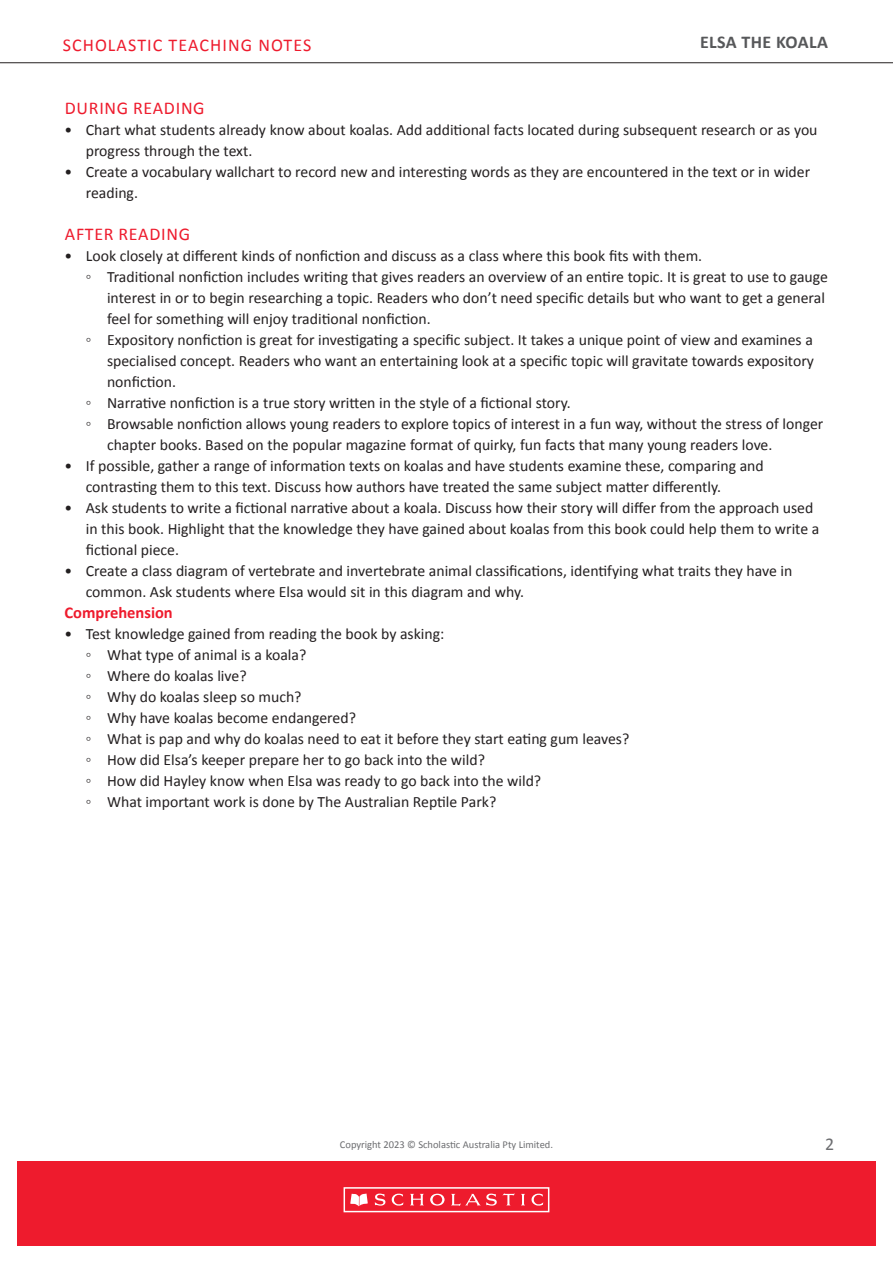
<style>
.page{position:relative;width:893px;height:1263px;background:#fff}
.page>*{position:absolute;margin:0;border:0;box-sizing:border-box;transform-origin:0 0}
.SUB_HEAD_2{font:18px "Calibri";letter-spacing:.04em;color:#ee1b2d}
.SUB_HEAD_2-2{font:18px "Calibri";letter-spacing:.06em;color:#ee1b2d}
.t1{font:700 18px "Calibri";letter-spacing:.02em;color:#57585a}
.t2{font:18px "Calibri";color:#6c6d70}
.SUB_HEAD_3{font:700 16.5px "Calibri";color:#ee1b2d}
.t3{font:15.75px/21px "Calibri";color:#231f20}
.t4{font:10.5px "Calibri";color:#6c6d70}
</style>
<div class="page">
<div style="left:17px;top:1161px;width:859px;height:85px;background:#ee1b2d"></div>
<div style="left:344px;top:1187px;width:205px;height:25px;border:2px solid #fff"></div>
<svg style="left:350px;top:1193px;width:18px;height:13px"></svg>
<svg style="left:375px;top:1193px;width:28px;height:13px"></svg>
<svg style="left:410px;top:1194px;width:14px;height:11px"></svg>
<svg style="left:521px;top:1194px;width:4px;height:11px"></svg>
<svg style="left:531px;top:1193px;width:12px;height:13px"></svg>
<svg style="left:430px;top:1194px;width:15px;height:11px"></svg>
<svg style="left:451px;top:1193px;width:64px;height:13px"></svg>
<hr style="left:0;top:62px;width:893px;height:1px;background:#231f20">
<p class="SUB_HEAD_2-2" style="left:63px;top:32px;width:250px">SCHOLASTIC TEACHING NOTES</p>
<p class="t1" style="left:700px;top:30px;width:129px">ELSA THE KOALA</p>
<p class="SUB_HEAD_2" style="left:65px;top:95px;width:141px">DURING READING</p>
<p class="t3" style="left:86px;top:118px;width:733px;text-indent:-21px">• Chart what students already know about koalas. Add additional facts located during subsequent research or as you progress through the text.</p>
<p class="t3" style="left:86px;top:160px;width:726px;text-indent:-21px">• Create a vocabulary wallchart to record new and interesting words as they are encountered in the text or in wider reading.</p>
<p class="SUB_HEAD_2" style="left:65px;top:221px;width:127px">AFTER READING</p>
<p class="t3" style="left:65px;top:244px;width:639px">• Look closely at different kinds of nonfiction and discuss as a class where this book fits with them.</p>
<p class="t3" style="left:107px;top:265px;width:722px;text-indent:-21px">◦ Traditional nonfiction includes writing that gives readers an overview of an entire topic. It is great to use to gauge interest in or to begin researching a topic. Readers who don’t need specific details but who want to get a general feel for something will enjoy traditional nonfiction.</p>
<p class="t3" style="left:107px;top:328px;width:708px;text-align:justify;text-indent:-21px">◦ Expository nonfiction is great for investigating a specific subject. It takes a unique point of view and examines a specialised concept. Readers who want an entertaining look at a specific topic will gravitate towards expository nonfiction.</p>
<p class="t3" style="left:86px;top:391px;width:486px">◦ Narrative nonfiction is a true story written in the style of a fictional story.</p>
<p class="t3" style="left:107px;top:412px;width:718px;text-indent:-21px">◦ Browsable nonfiction allows young readers to explore topics of interest in a fun way, without the stress of longer chapter books. Based on the popular magazine format of quirky, fun facts that many young readers love.</p>
<p class="t3" style="left:86px;top:454px;width:679px;text-indent:-21px">• If possible, gather a range of information texts on koalas and have students examine these, comparing and contrasting them to this text. Discuss how authors have treated the same subject matter differently.</p>
<p class="t3" style="left:86px;top:496px;width:735px;text-indent:-21px">• Ask students to write a fictional narrative about a koala. Discuss how their story will differ from the approach used in this book. Highlight that the knowledge they have gained about koalas from this book could help them to write a fictional piece.</p>
<p class="t3" style="left:86px;top:559px;width:708px;text-indent:-21px">• Create a class diagram of vertebrate and invertebrate animal classifications, identifying what traits they have in common. Ask students where Elsa would sit in this diagram and why.</p>
<p class="SUB_HEAD_3" style="left:65px;top:600px;width:110px">Comprehension</p>
<p class="t3" style="left:65px;top:622px;width:381px">• Test knowledge gained from reading the book by asking:</p>
<p class="t3" style="left:86px;top:643px;width:222px">◦ What type of animal is a koala?</p>
<p class="t3" style="left:86px;top:664px;width:162px">◦ Where do koalas live?</p>
<p class="t3" style="left:86px;top:685px;width:217px">◦ Why do koalas sleep so much?</p>
<p class="t3" style="left:86px;top:706px;width:272px">◦ Why have koalas become endangered?</p>
<p class="t3" style="left:86px;top:727px;width:545px">◦ What is pap and why do koalas need to eat it before they start eating gum leaves?</p>
<p class="t3" style="left:86px;top:748px;width:401px">◦ How did Elsa’s keeper prepare her to go back into the wild?</p>
<p class="t3" style="left:86px;top:769px;width:457px">◦ How did Hayley know when Elsa was ready to go back into the wild?</p>
<p class="t3" style="left:86px;top:790px;width:412px">◦ What important work is done by The Australian Reptile Park?</p>
<p class="t4" style="left:340px;top:1137px;width:215px">Copyright 2023 © Scholastic Australia Pty Limited.</p>
<p class="t2" style="left:825px;top:1131px;width:11px">2</p>
</div>
